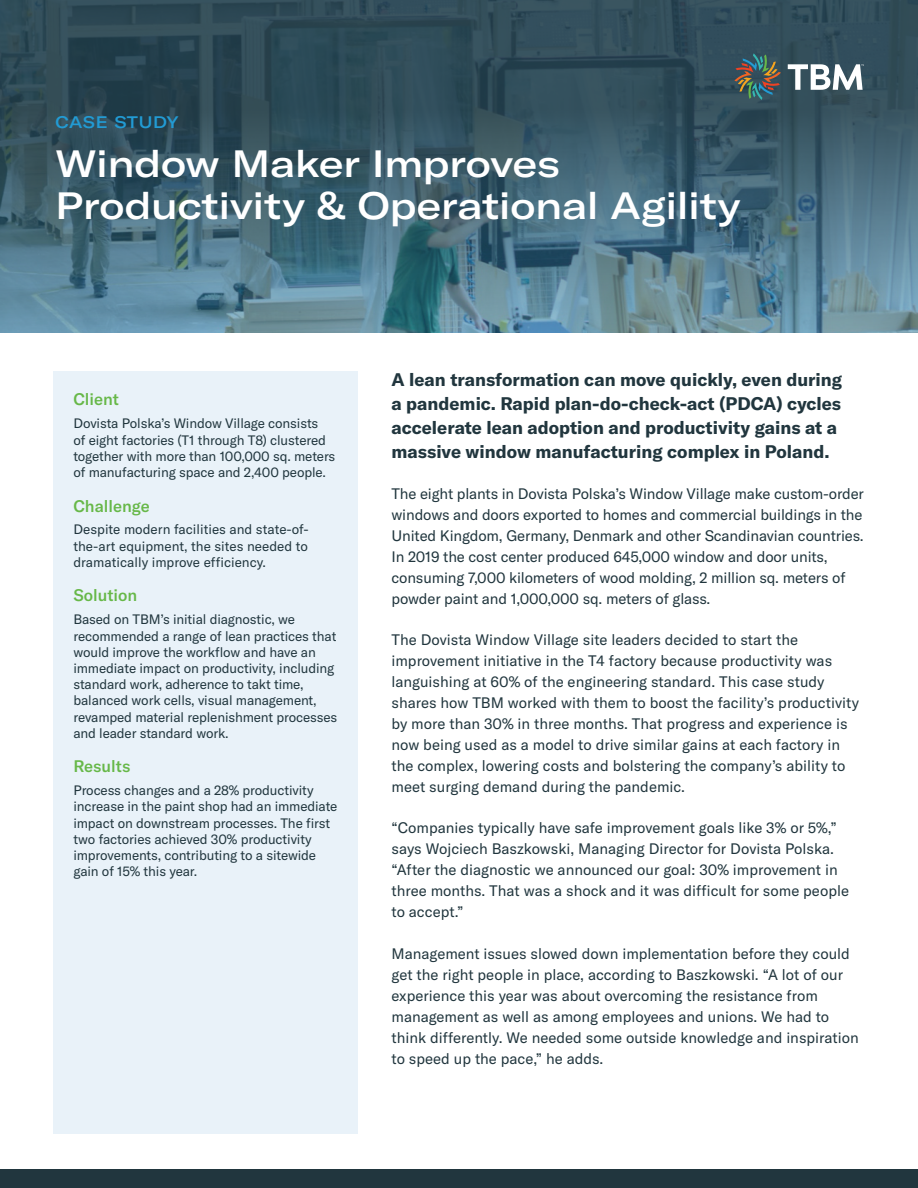
<style>
.page{position:relative;width:918px;height:1188px;background:#fff}
.page>*{position:absolute;margin:0;border:0;box-sizing:border-box;transform-origin:0 0}
.t1{font:500 expanded 37.5px/42px "GT America";color:#fff}
.t2{font:700 18px/24px "GT America";color:#21363e}
.t3{font:500 16.5px "GT America";color:#67b849}
.t4{font:500 expanded 16.5px "GT America";letter-spacing:.03em;color:#229bd4}
.t5{font:15px/21px "GT America";color:#21363e}
.t6{font:13.5px/16.2px "GT America";letter-spacing:-.01em;color:#21363e}
</style>
<div class="page">
<div style="left:0;top:1169px;width:918px;height:19px;background:#21363e"></div>
<svg style="left:0;top:0;width:918px;height:333px;background:#416271"></svg>
<div style="left:53px;top:372px;width:305px;height:762px;background:#e9f2f9"></div>
<svg style="left:734px;top:53px;width:47px;height:47px;background:#4d5e5b"></svg>
<svg style="left:788px;top:64px;width:76px;height:26px"></svg>
<p class="t4" style="left:56px;top:113px;width:125px">CASE STUDY</p>
<h1 class="t1" style="left:56px;top:142px;width:687px">Window Maker Improves<br>Productivity &amp; Operational Agility</h1>
<p class="t3" style="left:73px;top:390px;width:47px">Client</p>
<p class="t6" style="left:73px;top:416px;width:264px">Dovista Polska’s Window Village consists<br>of eight factories (T1 through T8) clustered together with more than 100,000 sq. meters of manufacturing space and 2,400 people.</p>
<p class="t3" style="left:73px;top:496px;width:78px">Challenge</p>
<p class="t6" style="left:73px;top:522px;width:237px;text-align:justify">Despite modern facilities and state-of&shy;the-art equipment, the sites needed to dramatically improve efficiency.</p>
<p class="t3" style="left:73px;top:586px;width:65px">Solution</p>
<p class="t6" style="left:73px;top:611px;width:265px">Based on TBM’s initial diagnostic, we recommended a range of lean practices that would improve the workflow and have an immediate impact on productivity, including standard work, adherence to takt time, balanced work cells, visual management, revamped material replenishment processes and leader standard work.</p>
<p class="t3" style="left:73px;top:756px;width:58px">Results</p>
<p class="t6" style="left:73px;top:782px;width:266px">Process changes and a 28% productivity increase in the paint shop had an immediate impact on downstream processes. The first two factories achieved 30% productivity improvements, contributing to a sitewide gain of 15% this year.</p>
<p class="t2" style="left:392px;top:367px;width:452px">A lean transformation can move quickly, even during a pandemic. Rapid plan-do-check-act (PDCA) cycles accelerate lean adoption and productivity gains at a massive window manufacturing complex in Poland.</p>
<p class="t5" style="left:392px;top:483px;width:474px">The eight plants in Dovista Polska’s Window Village make custom-order windows and doors exported to homes and commercial buildings in the United Kingdom, Germany, Denmark and other Scandinavian countries.<br>In 2019 the cost center produced 645,000 window and door units, consuming 7,000 kilometers of wood molding, 2 million sq. meters of powder paint and 1,000,000 sq. meters of glass.</p>
<p class="t5" style="left:392px;top:629px;width:469px">The Dovista Window Village site leaders decided to start the improvement initiative in the T4 factory because productivity was languishing at 60% of the engineering standard. This case study shares how TBM worked with them to boost the facility’s productivity by more than 30% in three months. That progress and experience is now being used as a model to drive similar gains at each factory in the complex, lowering costs and bolstering the company’s ability to meet surging demand during the pandemic.</p>
<p class="t5" style="left:392px;top:818px;width:459px">“Companies typically have safe improvement goals like 3% or 5%,” says Wojciech Baszkowski, Managing Director for Dovista Polska. “After the diagnostic we announced our goal: 30% improvement in three months. That was a shock and it was difficult for some people to accept.”</p>
<p class="t5" style="left:392px;top:943px;width:469px">Management issues slowed down implementation before they could get the right people in place, according to Baszkowski. “A lot of our experience this year was about overcoming the resistance from management as well as among employees and unions. We had to think differently. We needed some outside knowledge and inspiration to speed up the pace,” he adds.</p>
</div>
